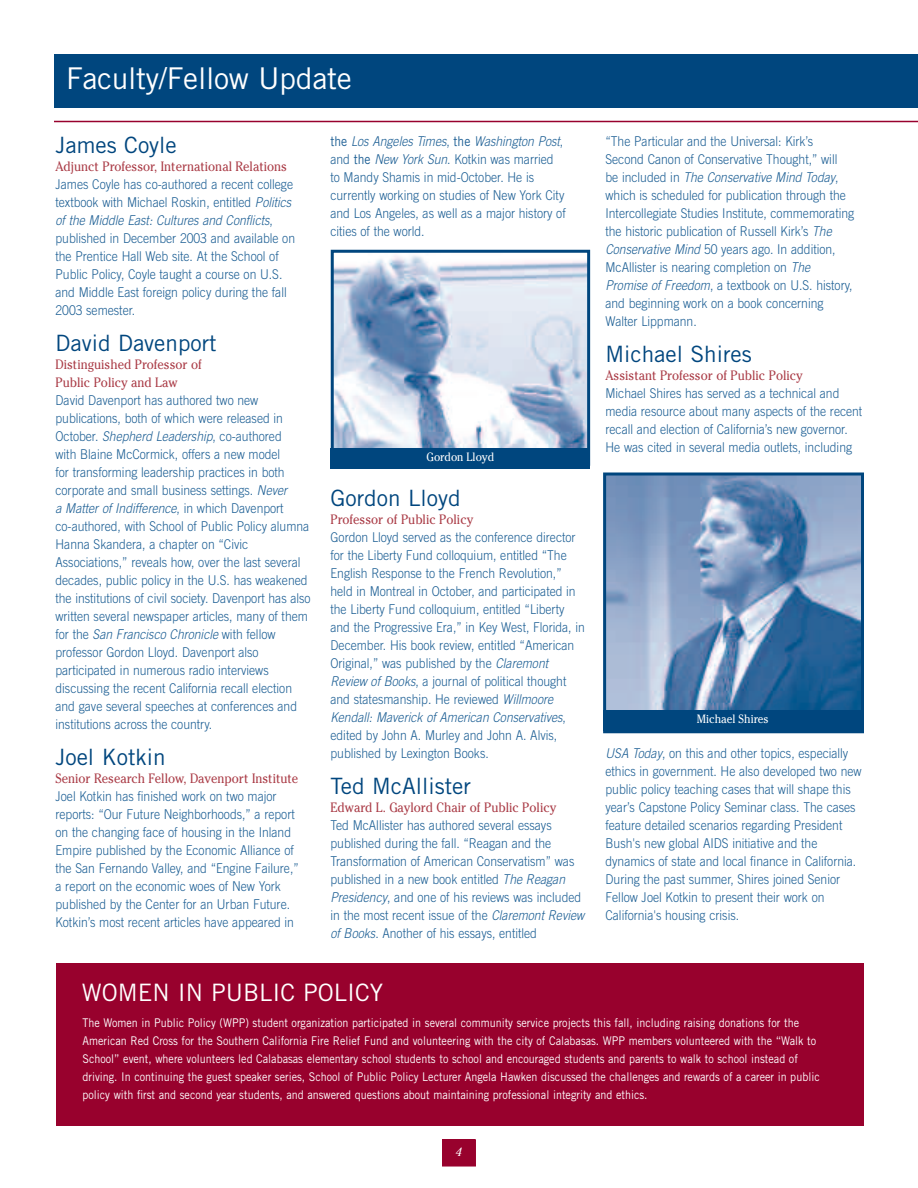
<style>
.page{position:relative;width:918px;height:1188px;background:#fff}
.page>*{position:absolute;margin:0;border:0;box-sizing:border-box;transform-origin:0 0}
.t1{font:30px "Trade Gothic";letter-spacing:-.01em;color:#fff}
.t2{font:24px "Trade Gothic";color:#fff}
.t3{font:22.5px "Trade Gothic";color:#00467e}
.t4{font:300 13.5px/18px "Trade Gothic";color:#1a5d93;scale:.9 1}
.t5{font:13.5px/18px "Cheltenham";color:#aa3c47;scale:.9 1}
.t6{font:12px/18px "Trade Gothic";color:#fff;scale:.9 1}
.t7{font:12px "Cheltenham";color:#fff;scale:.9 1}
.t8{font:italic 12px "Cheltenham";color:#fff}
.s1{font-style:italic}
.s2{font-weight:400}
</style>
<div class="page">
<div style="left:57px;top:963px;width:807px;height:163px;background:#98012d"></div>
<div style="left:54px;top:54px;width:864px;height:54px;background:#00467e"></div>
<hr style="left:54px;top:121px;width:864px;height:1px;background:#98012d">
<div style="left:443px;top:1140px;width:32px;height:26px;background:#98012d"></div>
<div style="left:442px;top:1139px;width:34px;height:27px;border:1px solid #98012d"></div>
<img style="left:335px;top:255px;width:251px;height:193px">
<div style="left:331px;top:250px;width:259px;height:216px;border:3px solid #00467e"></div>
<img style="left:607px;top:476px;width:253px;height:234px">
<div style="left:603px;top:472px;width:261px;height:261px;border:3px solid #00467e"></div>
<div style="left:331px;top:448px;width:259px;height:21px;background:#00467e"></div>
<div style="left:603px;top:710px;width:259px;height:21px;background:#00467e"></div>
<h1 class="t1" style="left:66px;top:67px;width:287px">Faculty/Fellow Update</h1>
<h3 class="t3" style="left:56px;top:136px;width:123px">James Coyle</h3>
<p class="t5" style="left:56px;top:157px;width:259px">Adjunct Professor, International Relations</p>
<p class="t4" style="left:56px;top:176px;width:268px">James Coyle has co-authored a recent college textbook with Michael Roskin, entitled <span class="s1">Politics of the Middle East: Cultures and Conflicts</span>, published in December 2003 and available on the Prentice Hall Web site. At the School of Public Policy, Coyle taught a course on U.S. and Middle East foreign policy during the fall 2003 semester.</p>
<h3 class="t3" style="left:56px;top:334px;width:163px">David Davenport</h3>
<p class="t5" style="left:56px;top:355px;width:164px">Distinguished Professor of<br>Public Policy and Law</p>
<p class="t4" style="left:56px;top:392px;width:285px">David Davenport has authored two new publications, both of which were released in October. <span class="s1">Shepherd Leadership</span>, co-authored<br>with Blaine McCormick, offers a new model<br>for transforming leadership practices in both corporate and small business settings. <span class="s1">Never<br>a Matter of Indifference</span>, in which Davenport co-authored, with School of Public Policy alumna Hanna Skandera, a chapter on “Civic Associations,” reveals how, over the last several decades, public policy in the U.S. has weakened the institutions of civil society. Davenport has also written several newspaper articles, many of them for the <span class="s1">San Francisco Chronicle</span> with fellow professor Gordon Lloyd. Davenport also participated in numerous radio interviews discussing the recent California recall election and gave several speeches at conferences and institutions across the country.</p>
<h3 class="t3" style="left:56px;top:748px;width:112px">Joel Kotkin</h3>
<p class="t5" style="left:56px;top:769px;width:271px">Senior Research Fellow, Davenport Institute</p>
<p class="t4" style="left:56px;top:788px;width:272px">Joel Kotkin has finished work on two major reports: “Our Future Neighborhoods,” a report on the changing face of housing in the Inland Empire published by the Economic Alliance of the San Fernando Valley, and “Engine Failure,” a report on the economic woes of New York published by the Center for an Urban Future.<br>Kotkin’s most recent articles have appeared in</p>
<p class="t4" style="left:330px;top:134px;width:263px"><span class="s2">the</span> <span class="s1">Los Angeles Times</span>, <span class="s2">the</span> <span class="s1">Washington Post</span>, and <span class="s2">the</span> <span class="s1">New York Sun</span>. Kotkin was married to Mandy Shamis in mid-October. He is currently working on studies of New York City and Los Angeles, as well as a major history of cities of the world.</p>
<p class="t7" style="left:427px;top:450px;width:77px">Gordon Lloyd</p>
<h3 class="t3" style="left:330px;top:490px;width:132px">Gordon Lloyd</h3>
<p class="t5" style="left:330px;top:511px;width:160px">Professor of Public Policy</p>
<p class="t4" style="left:330px;top:530px;width:284px">Gordon Lloyd served as the conference director for the Liberty Fund colloquium, entitled “The English Response to the French Revolution,” held in Montreal in October, and participated in the Liberty Fund colloquium, entitled “Liberty and the Progressive Era,” in Key West, Florida, in December. His book review, entitled “American Original,” was published by the <span class="s1">Claremont Review of Books</span>, a journal of political thought and statesmanship. He reviewed <span class="s1">Willmoore Kendall: Maverick of American Conservatives</span>, edited by John A. Murley and John A. Alvis, published by Lexington Books.</p>
<h3 class="t3" style="left:330px;top:778px;width:142px">Ted McAllister</h3>
<p class="t5" style="left:330px;top:799px;width:252px">Edward L. Gaylord Chair of Public Policy</p>
<p class="t4" style="left:330px;top:818px;width:283px">Ted McAllister has authored several essays published during the fall. “Reagan and the Transformation of American Conservatism” was published in a new book entitled <span class="s1">The Reagan Presidency</span>, and one of his reviews was included in the most recent issue of the <span class="s1">Claremont Review of Books</span>. Another of his essays, entitled</p>
<h2 class="t2" style="left:82px;top:984px;width:303px">WOMEN IN PUBLIC POLICY</h2>
<p class="t4" style="left:606px;top:134px;width:278px">“The Particular and the Universal: Kirk’s Second Canon of Conservative Thought,” will<br>be included in <span class="s1">The Conservative Mind Today</span>, which is scheduled for publication through the Intercollegiate Studies Institute, commemorating the historic publication of Russell Kirk’s <span class="s1">The Conservative Mind</span> 50 years ago. In addition, McAllister is nearing completion on <span class="s1">The Promise of Freedom</span>, a textbook on U.S. history, and beginning work on a book concerning Walter Lippmann.</p>
<h3 class="t3" style="left:606px;top:346px;width:148px">Michael Shires</h3>
<p class="t5" style="left:606px;top:367px;width:221px">Assistant Professor of Public Policy</p>
<p class="t4" style="left:606px;top:386px;width:287px">Michael Shires has served as a technical and media resource about many aspects of the recent recall and election of California’s new governor.<br>He was cited in several media outlets, including</p>
<p class="t7" style="left:697px;top:712px;width:81px">Michael Shires</p>
<p class="t4" style="left:606px;top:746px;width:286px"><span class="s1">USA Today</span>, on this and other topics, especially ethics in government. He also developed two new public policy teaching cases that will shape this year’s Capstone Policy Seminar class. The cases feature detailed scenarios regarding President Bush's new global AIDS initiative and the dynamics of state and local finance in California.<br>During the past summer, Shires joined Senior Fellow Joel Kotkin to present their work on California's housing crisis.</p>
<p class="t6" style="left:82px;top:1015px;width:821px">The Women in Public Policy (WPP) student organization participated in several community service projects this fall, including raising donations for the American Red Cross for the Southern California Fire Relief Fund and volunteering with the city of Calabasas. WPP members volunteered with the “Walk to School” event, where volunteers led Calabasas elementary school students to school and encouraged students and parents to walk to school instead of driving. In continuing the guest speaker series, School of Public Policy Lecturer Angela Hawken discussed the challenges and rewards of a career in public policy with first and second year students, and answered questions about maintaining professional integrity and ethics.</p>
<p class="t8" style="left:456px;top:1148px;width:8px">4</p>
</div>
